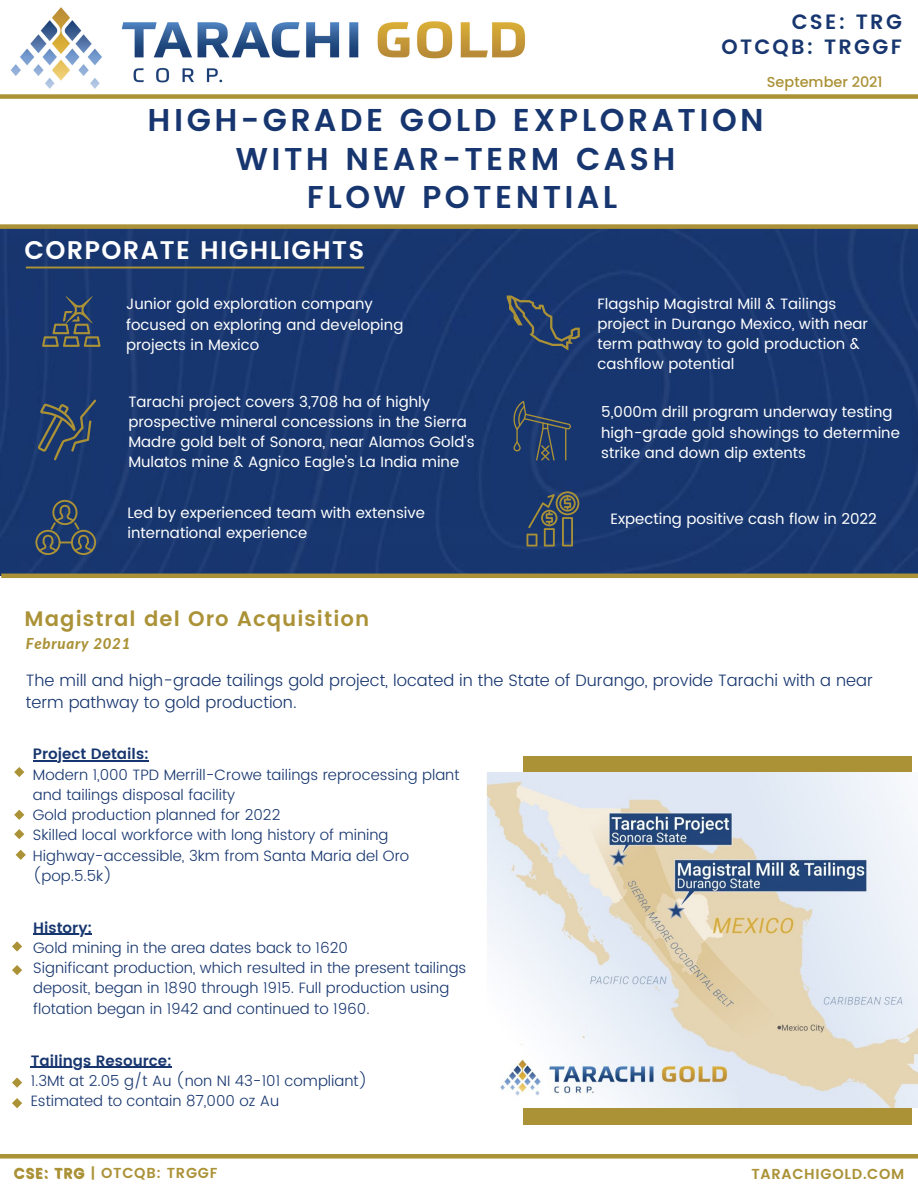
<style>
.page{position:relative;width:918px;height:1188px;background:#fff}
.page>*{position:absolute;margin:0;border:0;box-sizing:border-box;transform-origin:0 0}
.t1{font:600 31.5px "Poppins";letter-spacing:.11em;color:#17366f}
.t2{font:600 25.5px "Poppins";letter-spacing:.05em;color:#fff}
.t3{font:600 21px "Poppins";letter-spacing:.05em;color:#ab9237}
.t4{font:600 20.7px "Poppins";letter-spacing:.11em;color:#17366f}
.t5{font:300 16.5px/22.5px "Poppins";color:#17366f}
.t6{font:15px/20.2px "Poppins";color:#fff}
.t7{font:300 15px/20.2px "Poppins";color:#17366f}
.t8{font:600 15px "Poppins";color:#17366f}
.t9{font:italic 800 15px "Lato";letter-spacing:.05em;color:#ab9237}
.t10{font:600 14.4px "Poppins";letter-spacing:.05em;color:#ab9237}
.t11{font:500 14.4px "Poppins";color:#ab9237}
</style>
<div class="page">
<div style="left:0;top:229px;width:918px;height:346px;background:#17366f"></div>
<svg style="left:0;top:224px;width:918px;height:5px;background:#ac9645"></svg>
<div style="left:523px;top:756px;width:389px;height:369px;background:#ab9237"></div>
<hr style="left:1px;top:574px;width:917px;height:4px;background:#ab9237">
<svg style="left:0;top:1154px;width:918px;height:5px;background:#b29c49"></svg>
<svg style="left:42px;top:296px;width:59px;height:51px;background:#384963"></svg>
<svg style="left:38px;top:400px;width:58px;height:60px;background:#344864"></svg>
<svg style="left:513px;top:401px;width:58px;height:60px;background:#2c4367"></svg>
<svg style="left:507px;top:296px;width:73px;height:55px;background:#2e4467"></svg>
<svg style="left:527px;top:491px;width:52px;height:56px;background:#3f4f60"></svg>
<svg style="left:35px;top:500px;width:61px;height:55px;background:#364963"></svg>
<svg style="left:26px;top:267px;width:338px;height:1px"></svg>
<img style="left:10px;top:7px;width:516px;height:82px">
<svg style="left:0;top:94px;width:918px;height:5px;background:#b29c49"></svg>
<svg style="left:12px;top:965px;width:10px;height:10px"></svg>
<hr style="left:33px;top:934px;width:59px;height:1px;background:#17366f">
<svg style="left:12px;top:941px;width:10px;height:11px"></svg>
<hr style="left:33px;top:760px;width:116px;height:2px;background:#17366f">
<svg style="left:14px;top:810px;width:10px;height:10px"></svg>
<svg style="left:14px;top:767px;width:10px;height:10px"></svg>
<svg style="left:14px;top:829px;width:10px;height:10px"></svg>
<hr style="left:31px;top:1067px;width:141px;height:1px;background:#17366f">
<svg style="left:12px;top:1098px;width:10px;height:10px"></svg>
<svg style="left:12px;top:1078px;width:10px;height:10px"></svg>
<img style="left:486px;top:772px;width:432px;height:335px">
<svg style="left:16px;top:850px;width:10px;height:10px"></svg>
<p class="t4" style="left:792px;top:10px;width:112px">CSE: TRG</p>
<p class="t4" style="left:722px;top:35px;width:182px">OTCQB: TRGGF</p>
<p class="t11" style="left:767px;top:74px;width:117px">September 2021</p>
<p class="t1" style="left:148px;top:102px;width:618px">HIGH-GRADE GOLD EXPLORATION</p>
<p class="t1" style="left:236px;top:140px;width:441px">WITH NEAR-TERM CASH</p>
<p class="t1" style="left:307px;top:179px;width:312px">FLOW POTENTIAL</p>
<p class="t2" style="left:25px;top:235px;width:341px">CORPORATE HIGHLIGHTS</p>
<p class="t6" style="left:126px;top:294px;width:279px">Junior gold exploration company focused on exploring and developing projects in Mexico</p>
<p class="t6" style="left:597px;top:293px;width:272px">Flagship Magistral Mill &amp; Tailings project in Durango Mexico, with near term pathway to gold production &amp; cashflow potential</p>
<p class="t6" style="left:128px;top:391px;width:348px">Tarachi project covers 3,708 ha of highly prospective mineral concessions in the Sierra Madre gold belt of Sonora, near Alamos Gold's Mulatos mine &amp; Agnico Eagle's La India mine</p>
<p class="t6" style="left:601px;top:402px;width:300px">5,000m drill program underway testing high-grade gold showings to determine strike and down dip extents</p>
<p class="t6" style="left:128px;top:502px;width:299px">Led by experienced team with extensive international experience</p>
<p class="t3" style="left:25px;top:607px;width:346px">Magistral del Oro Acquisition</p>
<p class="t9" style="left:26px;top:635px;width:106px">February 2021</p>
<p class="t6" style="left:610px;top:509px;width:268px">Expecting positive cash flow in 2022</p>
<p class="t5" style="left:26px;top:669px;width:849px">The mill and high-grade tailings gold project, located in the State of Durango, provide Tarachi with a near term pathway to gold production.</p>
<p class="t8" style="left:33px;top:745px;width:117px">Project Details:</p>
<p class="t7" style="left:33px;top:764px;width:428px">Modern 1,000 TPD Merrill-Crowe tailings reprocessing plant and tailings disposal facility</p>
<p class="t7" style="left:33px;top:805px;width:249px">Gold production planned for 2022</p>
<p class="t7" style="left:33px;top:825px;width:357px">Skilled local workforce with long history of mining</p>
<p class="t7" style="left:33px;top:845px;width:378px">Highway-accessible, 3km from Santa Maria del Oro (pop.5.5k)</p>
<p class="t8" style="left:33px;top:919px;width:60px">History:</p>
<p class="t7" style="left:33px;top:938px;width:316px">Gold mining in the area dates back to 1620</p>
<p class="t7" style="left:33px;top:958px;width:435px">Significant production, which resulted in the present tailings deposit, began in 1890 through 1915. Full production using flotation began in 1942 and continued to 1960.</p>
<p class="t8" style="left:31px;top:1052px;width:143px">Tailings Resource:</p>
<p class="t7" style="left:31px;top:1071px;width:338px">1.3Mt at 2.05 g/t Au (non NI 43-101 compliant)</p>
<p class="t7" style="left:31px;top:1091px;width:250px">Estimated to contain 87,000 oz Au</p>
<p class="t10" style="left:14px;top:1165px;width:205px">CSE: TRG | OTCQB: TRGGF</p>
<p class="t10" style="left:751px;top:1165px;width:154px">TARACHIGOLD.COM</p>
</div>
